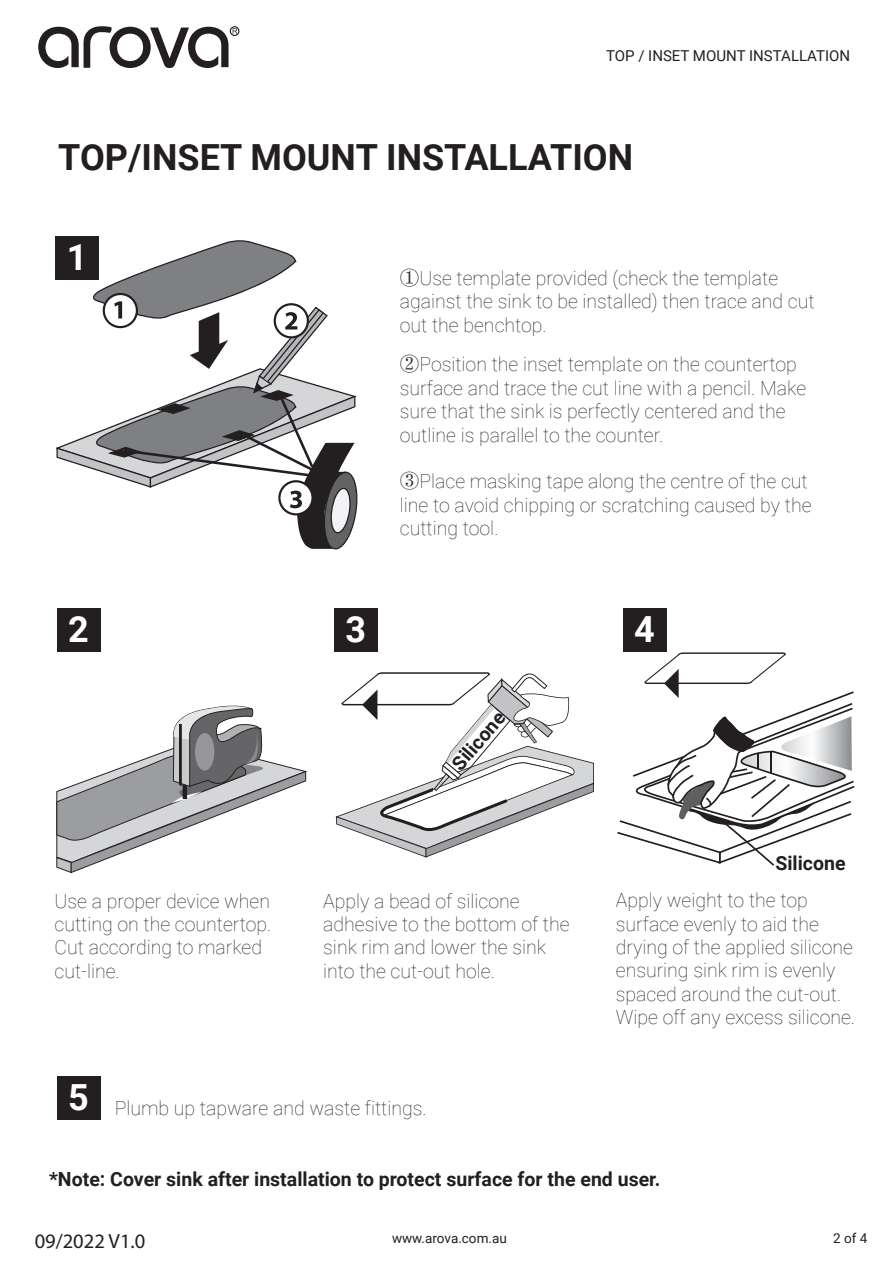
<style>
.page{position:relative;width:893px;height:1263px;background:#fff}
.page>*{position:absolute;margin:0;border:0;box-sizing:border-box;transform-origin:0 0}
.t1{font:700 36px "Roboto";color:#231f20}
.t2{font:700 36px "Roboto";color:#fff}
.t3{font:20.55px "Myriad Pro";color:#231f20}
.t4{font:100 19.5px/23.4px "Roboto";color:#231f20}
.t5{font:700 19.5px "Roboto";color:#231f20}
.t6{font:15px "Roboto";color:#231f20}
.t7{font:13.5px "Roboto";color:#231f20}
.s1{font-family:"Adobe Song Std";font-weight:300}
</style>
<div class="page">
<div style="left:230px;top:27px;width:9px;height:9px;border:1px solid #040503;border-radius:50%"></div>
<svg style="left:38px;top:26px;width:200px;height:42px"></svg>
<svg style="left:56px;top:240px;width:302px;height:310px"></svg>
<svg style="left:335px;top:672px;width:259px;height:185px"></svg>
<svg style="left:617px;top:652px;width:237px;height:214px"></svg>
<div style="left:56px;top:236px;width:43px;height:43px;background:#231f20"></div>
<svg style="left:56px;top:705px;width:251px;height:168px"></svg>
<div style="left:195px;top:733px;width:19px;height:37px;background:#95979a;border-radius:50%"></div>
<div style="left:57px;top:608px;width:43px;height:44px;background:#231f20"></div>
<div style="left:334px;top:608px;width:44px;height:44px;background:#231f20"></div>
<div style="left:623px;top:608px;width:43px;height:44px;background:#231f20"></div>
<div style="left:57px;top:1076px;width:43px;height:43px;background:#231f20"></div>
<p class="t6" style="left:606px;top:45px;width:246px">TOP / INSET MOUNT INSTALLATION</p>
<h1 class="t1" style="left:58px;top:132px;width:576px">TOP/INSET MOUNT INSTALLATION</h1>
<h1 class="t2" style="left:67px;top:232px;width:22px">1</h1>
<p class="t4" style="left:400px;top:265px;width:416px"><span class="s1">①</span>Use template provided (check the template against the sink to be installed) then trace and cut out the benchtop.</p>
<p class="t4" style="left:400px;top:352px;width:408px"><span class="s1">②</span>Position the inset template on the countertop surface and trace the cut line with a pencil. Make sure that the sink is perfectly centered and the outline is parallel to the counter.</p>
<p class="t4" style="left:400px;top:469px;width:413px"><span class="s1">③</span>Place masking tape along the centre of the cut line to avoid chipping or scratching caused by the cutting tool.</p>
<h1 class="t2" style="left:68px;top:604px;width:22px">2</h1>
<h1 class="t2" style="left:346px;top:604px;width:22px">3</h1>
<h1 class="t2" style="left:634px;top:604px;width:22px">4</h1>
<p class="t4" style="left:55px;top:888px;width:218px">Use a proper device when cutting on the countertop.<br>Cut according to marked cut-line.</p>
<p class="t5" style="left:445px;top:758px;width:72px;rotate:-49deg">Silicone</p>
<p class="t5" style="left:775px;top:849px;width:72px">Silicone</p>
<p class="t4" style="left:323px;top:888px;width:248px">Apply a bead of silicone adhesive to the bottom of the sink rim and lower the sink into the cut-out hole.</p>
<p class="t4" style="left:616px;top:888px;width:241px">Apply weight to the top surface evenly to aid the drying of the applied silicone ensuring sink rim is evenly spaced around the cut-out.<br>Wipe off any excess silicone.</p>
<h1 class="t2" style="left:68px;top:1072px;width:22px">5</h1>
<p class="t4" style="left:115px;top:1095px;width:313px">Plumb up tapware and waste fittings.</p>
<p class="t5" style="left:49px;top:1165px;width:613px">*Note: Cover sink after installation to protect surface for the end user.</p>
<p class="t3" style="left:35px;top:1228px;width:112px">09/2022 V1.0</p>
<p class="t7" style="left:392px;top:1229px;width:116px">www.arova.com.au</p>
<p class="t7" style="left:833px;top:1229px;width:36px">2 of 4</p>
</div>
